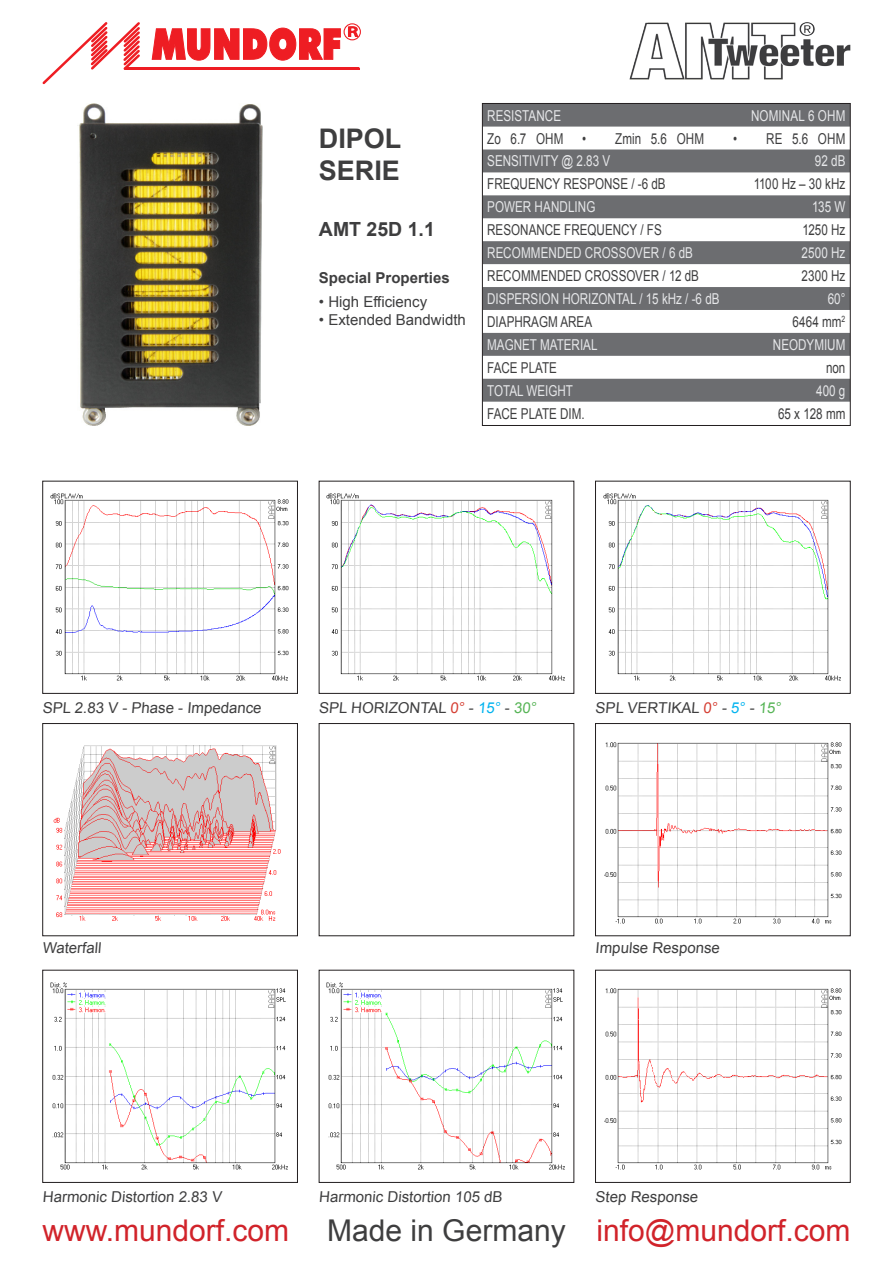
<style>
.page{position:relative;width:893px;height:1263px;background:#fff}
.page>*{position:absolute;margin:0;border:0;box-sizing:border-box;transform-origin:0 0}
.t1{font:30px "Arial";color:#d1232a}
.t2{font:30px "Arial";color:#3e3e3f}
.t3{font:700 27px/32.4px "Arial";color:#3e3e3f}
.t4{font:700 19.5px "Arial";color:#3e3e3f}
.t5{font:15px "Arial";color:#3e3e3f}
.t6{font:15px "Arial";color:#3e3e3f;scale:.78 1}
.t7{font:15px "Arial";color:#e6e7e9;scale:.78 1}
.t8{font:700 15px "Arial";color:#3e3e3f}
.t9{font:14.1px "Myriad Pro";color:#ee1d23;scale:1.41 1}
.s1{color:#d53f33}
.s2{color:#00b3ef}
.s3{color:#56b455}
</style>
<div class="page">
<img style="left:50px;top:493px;width:239px;height:188px">
<img style="left:79px;top:104px;width:183px;height:321px">
<svg style="left:43px;top:22px;width:97px;height:62px"></svg>
<hr style="left:125px;top:67px;width:234px;height:3px;background:#ee1d23">
<svg style="left:152px;top:27px;width:189px;height:34px"></svg>
<svg style="left:347px;top:26px;width:13px;height:12px"></svg>
<div style="left:344px;top:23px;width:17px;height:17px;border:1px solid #ee1d23;border-radius:50%"></div>
<img style="left:629px;top:22px;width:221px;height:58px">
<img style="left:326px;top:493px;width:239px;height:188px">
<img style="left:603px;top:493px;width:238px;height:188px">
<svg style="left:484px;top:105px;width:364px;height:297px;fill:#6c6d70"></svg>
<div style="left:482px;top:103px;width:368px;height:323px;border:1px solid #231f20"></div>
<img style="left:50px;top:982px;width:238px;height:188px">
<img style="left:53px;top:745px;width:228px;height:176px">
<div style="left:43px;top:723px;width:255px;height:213px;border:1px solid #231f20"></div>
<img style="left:604px;top:742px;width:238px;height:182px">
<div style="left:595px;top:723px;width:255px;height:213px;border:1px solid #231f20"></div>
<img style="left:326px;top:982px;width:239px;height:188px">
<img style="left:604px;top:988px;width:238px;height:182px">
<p class="t9" style="left:347px;top:23px;width:9px">R</p>
<p class="t3" style="left:319px;top:123px;width:84px">DIPOL<br>SERIE</p>
<p class="t4" style="left:319px;top:216px;width:117px">AMT 25D 1.1</p>
<p class="t8" style="left:319px;top:267px;width:132px">Special Properties</p>
<p class="t5" style="left:319px;top:292px;width:110px">• High Efficiency</p>
<p class="t5" style="left:319px;top:310px;width:148px">• Extended Bandwidth</p>
<p class="t7" style="left:487px;top:105px;width:96px">RESISTANCE</p>
<p class="t7" style="left:751px;top:105px;width:122px">NOMINAL 6 OHM</p>
<p class="t6" style="left:487px;top:128px;width:128px">Zo 6.7 OHM •</p>
<p class="t6" style="left:615px;top:128px;width:115px">Zmin 5.6 OHM</p>
<p class="t6" style="left:733px;top:128px;width:145px">• RE 5.6 OHM</p>
<p class="t7" style="left:487px;top:151px;width:159px">SENSITIVITY @ 2.83 V</p>
<p class="t7" style="left:815px;top:151px;width:41px">92 dB</p>
<p class="t6" style="left:487px;top:174px;width:230px">FREQUENCY RESPONSE / -6 dB</p>
<p class="t6" style="left:754px;top:174px;width:119px">1100 Hz – 30 kHz</p>
<p class="t7" style="left:487px;top:197px;width:140px">POWER HANDLING</p>
<p class="t7" style="left:812px;top:197px;width:44px">135 W</p>
<p class="t6" style="left:487px;top:220px;width:225px">RESONANCE FREQUENCY / FS</p>
<p class="t6" style="left:802px;top:220px;width:57px">1250 Hz</p>
<p class="t7" style="left:487px;top:243px;width:265px">RECOMMENDED CROSSOVER / 6 dB</p>
<p class="t7" style="left:802px;top:243px;width:58px">2500 Hz</p>
<p class="t6" style="left:487px;top:266px;width:273px">RECOMMENDED CROSSOVER / 12 dB</p>
<p class="t6" style="left:801px;top:266px;width:58px">2300 Hz</p>
<p class="t7" style="left:487px;top:289px;width:299px">DISPERSION HORIZONTAL / 15 kHz / -6 dB</p>
<p class="t7" style="left:828px;top:289px;width:24px">60°</p>
<p class="t6" style="left:487px;top:312px;width:136px">DIAPHRAGM AREA</p>
<p class="t6" style="left:792px;top:312px;width:70px">6464 mm<sup>2</sup></p>
<p class="t7" style="left:487px;top:335px;width:143px">MAGNET MATERIAL</p>
<p class="t7" style="left:773px;top:335px;width:94px">NEODYMIUM</p>
<p class="t6" style="left:487px;top:358px;width:91px">FACE PLATE</p>
<p class="t6" style="left:826px;top:358px;width:26px">non</p>
<p class="t7" style="left:487px;top:381px;width:112px">TOTAL WEIGHT</p>
<p class="t7" style="left:816px;top:381px;width:39px">400 g</p>
<p class="t6" style="left:487px;top:403px;width:127px">FACE PLATE DIM.</p>
<p class="t6" style="left:778px;top:403px;width:88px">65 x 128 mm</p>
<p class="t5" style="left:43px;top:698px;width:222px">SPL 2.83 V - Phase - Impedance</p>
<p class="t5" style="left:319px;top:698px;width:221px">SPL HORIZONTAL <span class="s1">0°</span> - <span class="s2">15°</span> - <span class="s3">30°</span></p>
<p class="t5" style="left:595px;top:698px;width:189px">SPL VERTIKAL <span class="s1">0°</span> - <span class="s2">5°</span> - <span class="s3">15°</span></p>
<p class="t5" style="left:43px;top:938px;width:62px">Waterfall</p>
<p class="t5" style="left:595px;top:938px;width:127px">Impulse Response</p>
<p class="t5" style="left:43px;top:1187px;width:182px">Harmonic Distortion 2.83 V</p>
<p class="t5" style="left:319px;top:1187px;width:187px">Harmonic Distortion 105 dB</p>
<p class="t5" style="left:595px;top:1187px;width:106px">Step Response</p>
<p class="t1" style="left:43px;top:1211px;width:248px">www.mundorf.com</p>
<p class="t2" style="left:327px;top:1211px;width:240px">Made in Germany</p>
<p class="t1" style="left:597px;top:1211px;width:255px">info@mundorf.com</p>
</div>
